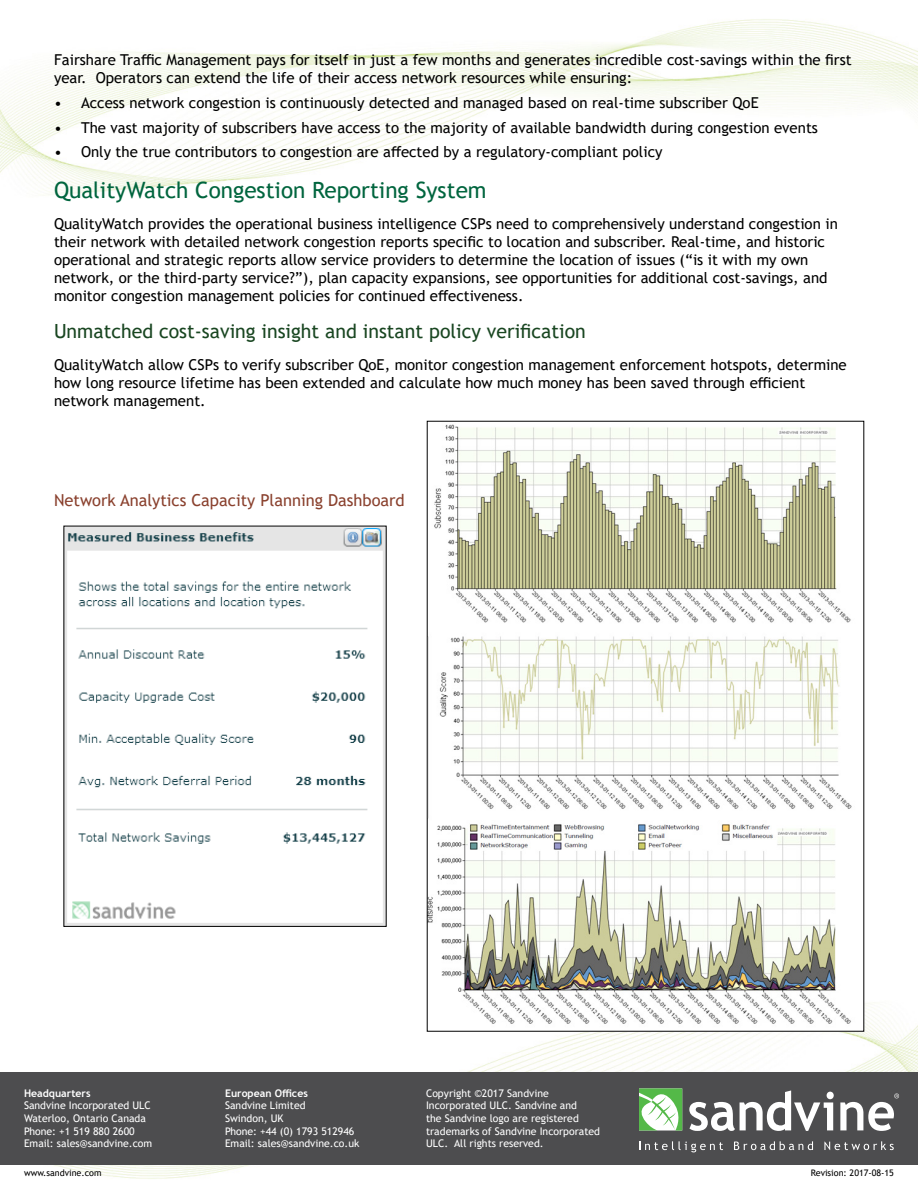
<style>
.page{position:relative;width:918px;height:1188px;background:#fff}
.page>*{position:absolute;margin:0;border:0;box-sizing:border-box;transform-origin:0 0}
.Second-Level_Heading{font:22.5px "Trebuchet MS";color:#00653e}
.Third-Level_Heading{font:19.5px "Trebuchet MS";color:#194621}
.Fourth-Level_Heading{font:16.5px "Trebuchet MS";color:#8a412e}
.t1{font:15px/18px "Trebuchet MS";color:#000}
.Address_Bar_Text{font:10.5px/12.6px "Trebuchet MS";color:#fff}
.Address_Bar_Text-2{font:700 10.5px/12.6px "Trebuchet MS";color:#fff}
.t2{font:9px "Trebuchet MS";color:#000}
.s1{font-weight:700}
.s2{font-weight:400}
</style>
<div class="page">
<img style="left:54px;top:995px;width:864px;height:184px">
<img style="left:0;top:19px;width:918px;height:176px">
<div style="left:0;top:1072px;width:918px;height:93px;background:#4d4d4f"></div>
<svg style="left:639px;top:1088px;width:44px;height:43px;background:#aad9a4"></svg>
<svg style="left:840px;top:1093px;width:59px;height:38px"></svg>
<svg style="left:689px;top:1090px;width:145px;height:41px"></svg>
<svg style="left:639px;top:1141px;width:84px;height:11px"></svg>
<svg style="left:734px;top:1141px;width:79px;height:9px"></svg>
<svg style="left:824px;top:1141px;width:70px;height:9px"></svg>
<img style="left:429px;top:424px;width:433px;height:606px">
<img style="left:66px;top:528px;width:319px;height:397px">
<p class="t1" style="left:54px;top:51px;width:799px">Fairshare Traffic Management pays for itself in just a few months and generates incredible cost-savings within the first year. Operators can extend the life of their access network resources while ensuring:</p>
<p class="t1" style="left:54px;top:93px;width:706px">• Access network congestion is continuously detected and managed based on real-time subscriber QoE</p>
<p class="t1" style="left:54px;top:118px;width:766px">• The vast majority of subscribers have access to the majority of available bandwidth during congestion events</p>
<p class="t1" style="left:54px;top:143px;width:610px">• Only the true contributors to congestion are affected by a regulatory-compliant policy</p>
<p class="Second-Level_Heading" style="left:54px;top:176px;width:434px">QualityWatch Congestion Reporting System</p>
<p class="t1" style="left:54px;top:215px;width:785px">QualityWatch provides the operational business intelligence CSPs need to comprehensively understand congestion in their network with detailed network congestion reports specific to location and subscriber. Real-time, and historic operational and strategic reports allow service providers to determine the location of issues (“is it with my own network, or the third-party service?”), plan capacity expansions, see opportunities for additional cost-savings, and monitor congestion management policies for continued effectiveness.</p>
<p class="Third-Level_Heading" style="left:54px;top:319px;width:533px">Unmatched cost-saving insight and instant policy verification</p>
<p class="t1" style="left:54px;top:355px;width:794px">QualityWatch allow CSPs to verify subscriber QoE, monitor congestion management enforcement hotspots, determine how long resource lifetime has been extended and calculate how much money has been saved through efficient network management.</p>
<p class="Fourth-Level_Heading" style="left:54px;top:489px;width:352px">Network Analytics Capacity Planning Dashboard</p>
<p class="Address_Bar_Text" style="left:24px;top:1087px;width:128px"><span class="s1">Headquarters<br></span>Sandvine Incorporated ULC</p>
<p class="Address_Bar_Text" style="left:24px;top:1112px;width:130px">Waterloo, Ontario Canada<br>Phone: +1 519 880 2600<br>Email: sales@sandvine.com</p>
<p class="Address_Bar_Text-2" style="left:225px;top:1087px;width:84px">European Offices<br><span class="s2">Sandvine Limited</span></p>
<p class="Address_Bar_Text" style="left:225px;top:1112px;width:136px">Swindon, UK<br>Phone: +44 (0) 1793 512946<br>Email: sales@sandvine.co.uk</p>
<p class="Address_Bar_Text" style="left:426px;top:1087px;width:176px">Copyright ©2017 Sandvine<br>Incorporated ULC. Sandvine and<br>the Sandvine logo are registered trademarks of Sandvine Incorporated<br>ULC. All rights reserved.</p>
<p class="t2" style="left:24px;top:1167px;width:79px">www.sandvine.com</p>
<p class="t2" style="left:811px;top:1167px;width:85px">Revision: 2017-08-15</p>
</div>
